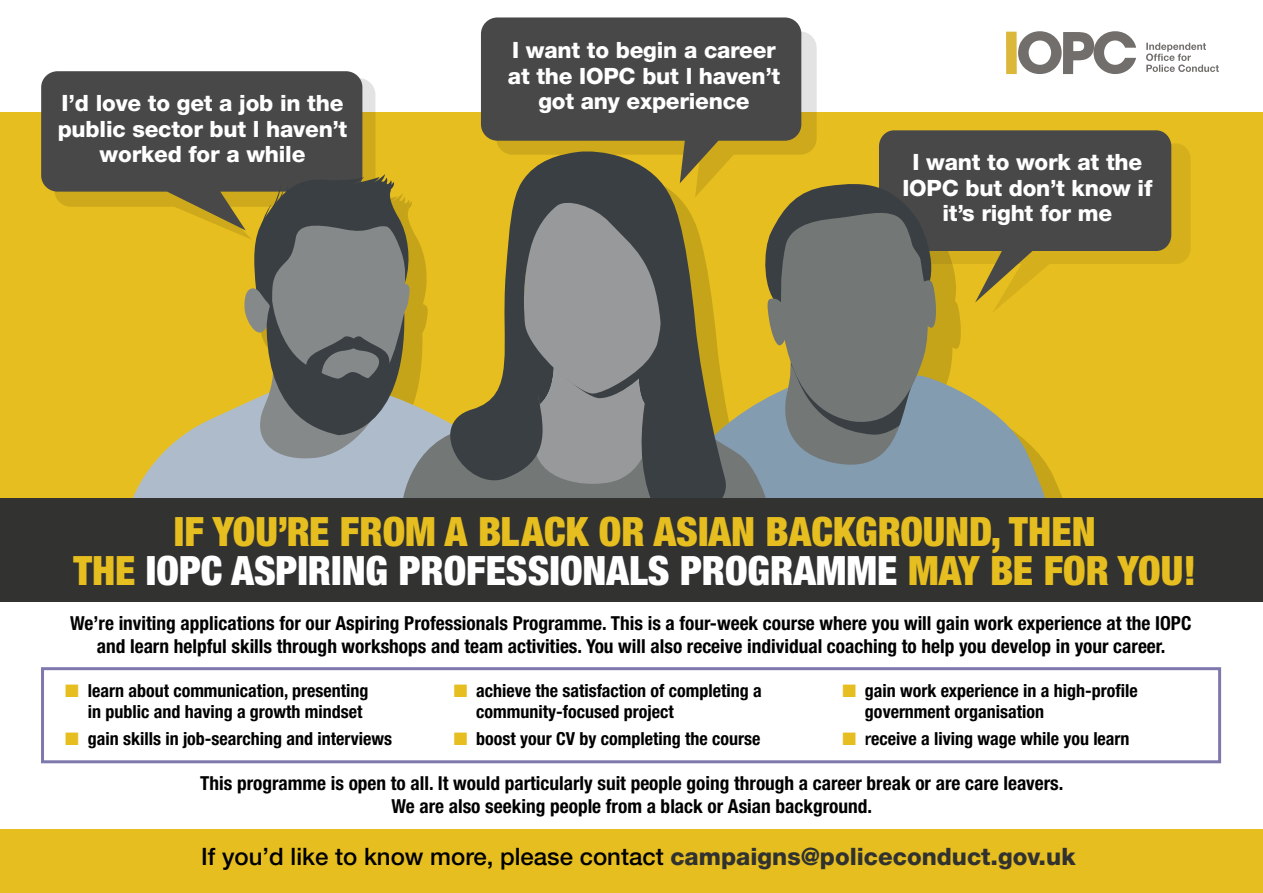
<style>
.page{position:relative;width:1263px;height:893px;background:#fff}
.page>*{position:absolute;margin:0;border:0;box-sizing:border-box;transform-origin:0 0}
.Basic_Helv_Body{font:900 condensed 40.5px/39px "Helvetica Neue LT Std";color:#e6be1f;text-align:center}
.Basic_Helv_Body-2{font:500 24px "Helvetica Neue LT Std";color:#000}
.Basic_Helv_Body-3{font:800 22.5px/25.5px "Helvetica Neue LT Std";letter-spacing:-.01em;color:#fff;text-align:center}
.Basic_Helv_Body-4{font:700 condensed 19.35px/22.5px "Helvetica Neue LT Std";color:#000;text-align:center}
.Basic_Helv_Body-5{font:700 condensed 18px/21px "Helvetica Neue LT Std";color:#000}
.s1{color:#fff}
.s2{color:#e6be1f}
.s3{font-weight:500;font-stretch:normal}
.s4{font-weight:800;color:#313230}
</style>
<div class="page">
<div style="left:0;top:112px;width:1263px;height:454px;background:#e6be1f"></div>
<svg style="left:375px;top:170px;width:688px;height:328px"></svg>
<svg style="left:230px;top:78px;width:145px;height:156px"></svg>
<svg style="left:41px;top:71px;width:321px;height:159px;fill:#484848"></svg>
<svg style="left:940px;top:143px;width:251px;height:170px"></svg>
<svg style="left:735px;top:31px;width:82px;height:166px"></svg>
<svg style="left:481px;top:17px;width:320px;height:166px;fill:#484848"></svg>
<svg style="left:879px;top:130px;width:292px;height:173px;fill:#484848"></svg>
<svg style="left:735px;top:371px;width:311px;height:127px;fill:#839cb0"></svg>
<svg style="left:761px;top:180px;width:179px;height:318px"></svg>
<svg style="left:133px;top:388px;width:290px;height:110px;fill:#aebbcb"></svg>
<svg style="left:238px;top:174px;width:174px;height:296px"></svg>
<svg style="left:397px;top:395px;width:376px;height:103px"></svg>
<svg style="left:423px;top:151px;width:312px;height:347px"></svg>
<div style="left:0;top:498px;width:1263px;height:104px;background:#323230"></div>
<div style="left:0;top:829px;width:1263px;height:64px;background:#e6be1f"></div>
<div style="left:41px;top:667px;width:1180px;height:96px;border:3px solid #7e79ac"></div>
<svg style="left:1018px;top:31px;width:118px;height:43px"></svg>
<div style="left:1006px;top:32px;width:11px;height:42px;background:#dbb73a"></div>
<svg style="left:1146px;top:43px;width:73px;height:29px"></svg>
<p class="Basic_Helv_Body-3" style="left:58px;top:90px;width:291px">I’d love to get a job in the public sector but l haven’t worked for a while</p>
<p class="Basic_Helv_Body-3" style="left:508px;top:37px;width:274px">I want to begin a career at the IOPC but l haven’t got any experience</p>
<p class="Basic_Helv_Body-3" style="left:902px;top:149px;width:251px">I want to work at the<br>IOPC but don’t know if it’s right for me</p>
<p class="Basic_Helv_Body" style="left:73px;top:512px;width:1124px">IF YOU’RE FROM A BLACK OR ASIAN BACKGROUND, THEN<br>THE <span class="s1">IOPC ASPIRING PROFESSIONALS PROGRAMME</span> MAY BE FOR YOU!</p>
<p class="Basic_Helv_Body-4" style="left:70px;top:612px;width:1122px">We’re inviting applications for our Aspiring Professionals Programme. This is a four-week course where you will gain work experience at the IOPC and learn helpful skills through workshops and team activities. You will also receive individual coaching to help you develop in your career.</p>
<p class="Basic_Helv_Body-5" style="left:88px;top:680px;width:282px;text-indent:-22px"><span class="s2">■</span> learn about communication, presenting in public and having a growth mindset</p>
<p class="Basic_Helv_Body-5" style="left:65px;top:728px;width:328px"><span class="s2">■</span> gain skills in job-searching and interviews</p>
<p class="Basic_Helv_Body-5" style="left:476px;top:680px;width:287px;text-indent:-22px"><span class="s2">■</span> achieve the satisfaction of completing a community-focused project</p>
<p class="Basic_Helv_Body-5" style="left:454px;top:728px;width:308px"><span class="s2">■</span> boost your CV by completing the course</p>
<p class="Basic_Helv_Body-5" style="left:865px;top:680px;width:274px;text-indent:-22px"><span class="s2">■</span> gain work experience in a high-profile government organisation</p>
<p class="Basic_Helv_Body-5" style="left:842px;top:728px;width:289px"><span class="s2">■</span> <span class="s3">r</span>eceive a living wage while you learn</p>
<p class="Basic_Helv_Body-4" style="left:200px;top:772px;width:865px">This programme is open to all. It would particularly suit people going through a career break or are care leavers.<br>We are also seeking people from a black or Asian background.</p>
<p class="Basic_Helv_Body-2" style="left:201px;top:842px;width:876px">If you’d like to know more, please contact <span class="s4">campaigns@policeconduct.gov.uk</span></p>
</div>
